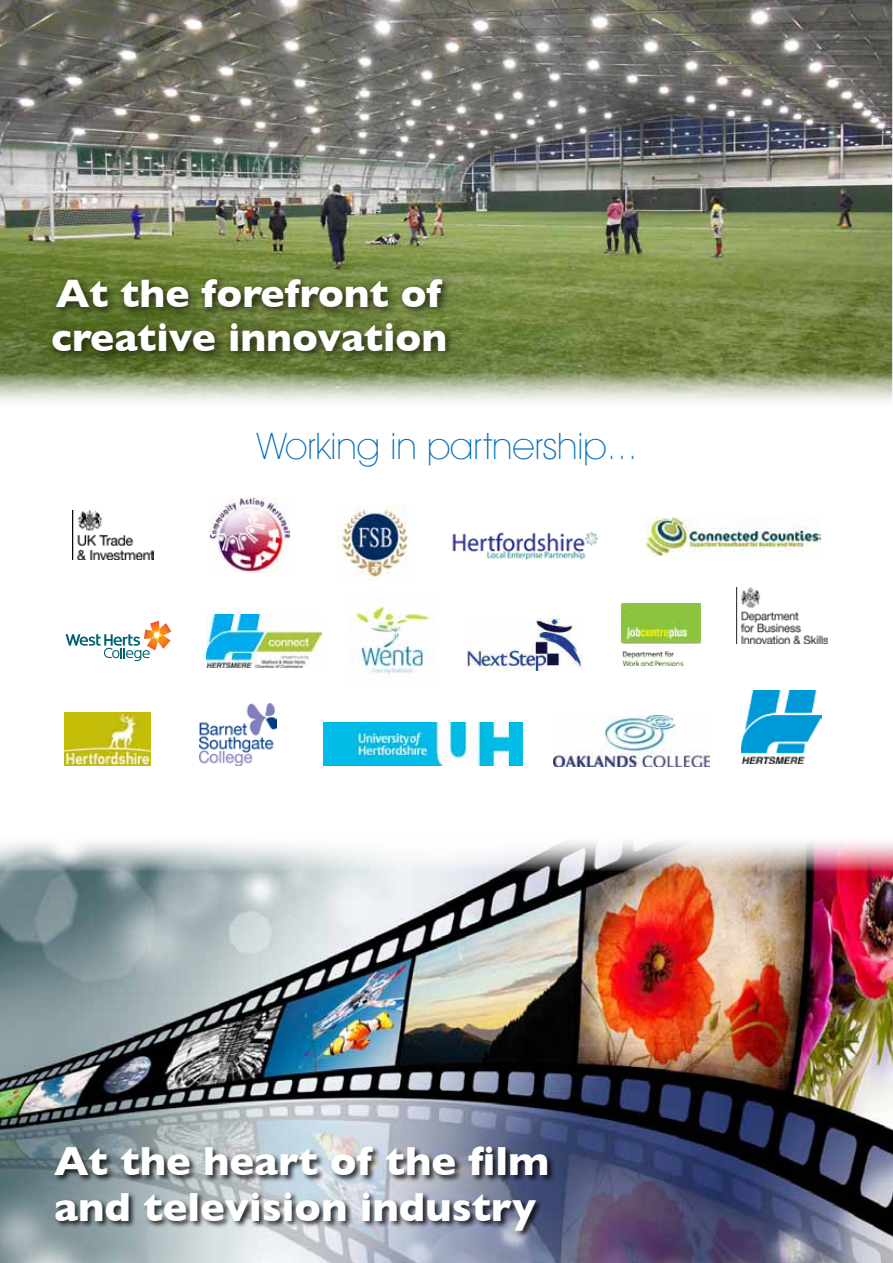
<style>
.page{position:relative;width:893px;height:1263px;background:#fff}
.page>*{position:absolute;margin:0;border:0;box-sizing:border-box;transform-origin:0 0}
.t1{font:700 41.55px/45.9px "Gill Sans";color:#fff}
.t2{font:700 40.5px/43.5px "Gill Sans";color:#fff}
.t3{font:200 36.75px "Avant Garde IT Cby BT";color:#006db8}
</style>
<div class="page">
<hr style="left:892px;top:673px;width:1px;height:178px;background:#90cef0">
<img style="left:0;top:833px;width:893px;height:430px">
<img style="left:0;top:0;width:893px;height:403px">
<div style="left:47px;top:273px;width:410px;height:89px;background:#000;opacity:.75"></div>
<div style="left:53px;top:1145px;width:502px;height:93px;background:#000;opacity:.75"></div>
<img style="left:737px;top:588px;width:90px;height:55px">
<img style="left:65px;top:712px;width:85px;height:54px">
<img style="left:621px;top:603px;width:80px;height:63px">
<img style="left:468px;top:619px;width:114px;height:51px">
<img style="left:348px;top:605px;width:84px;height:69px">
<img style="left:337px;top:506px;width:72px;height:75px">
<img style="left:646px;top:517px;width:175px;height:38px">
<img style="left:72px;top:510px;width:82px;height:50px">
<img style="left:452px;top:531px;width:146px;height:29px">
<img style="left:209px;top:497px;width:80px;height:75px">
<img style="left:206px;top:614px;width:115px;height:53px">
<img style="left:742px;top:691px;width:80px;height:73px">
<img style="left:554px;top:716px;width:156px;height:51px">
<img style="left:323px;top:723px;width:199px;height:43px">
<svg style="left:65px;top:621px;width:106px;height:40px"></svg>
<img style="left:200px;top:703px;width:77px;height:63px">
<p class="t2" style="left:51px;top:271px;width:397px">At the forefront of creative innovation</p>
<p class="t3" style="left:256px;top:424px;width:383px">Working in partnership...</p>
<p class="t1" style="left:54px;top:1138px;width:497px">At the heart of the film and television industry</p>
</div>
